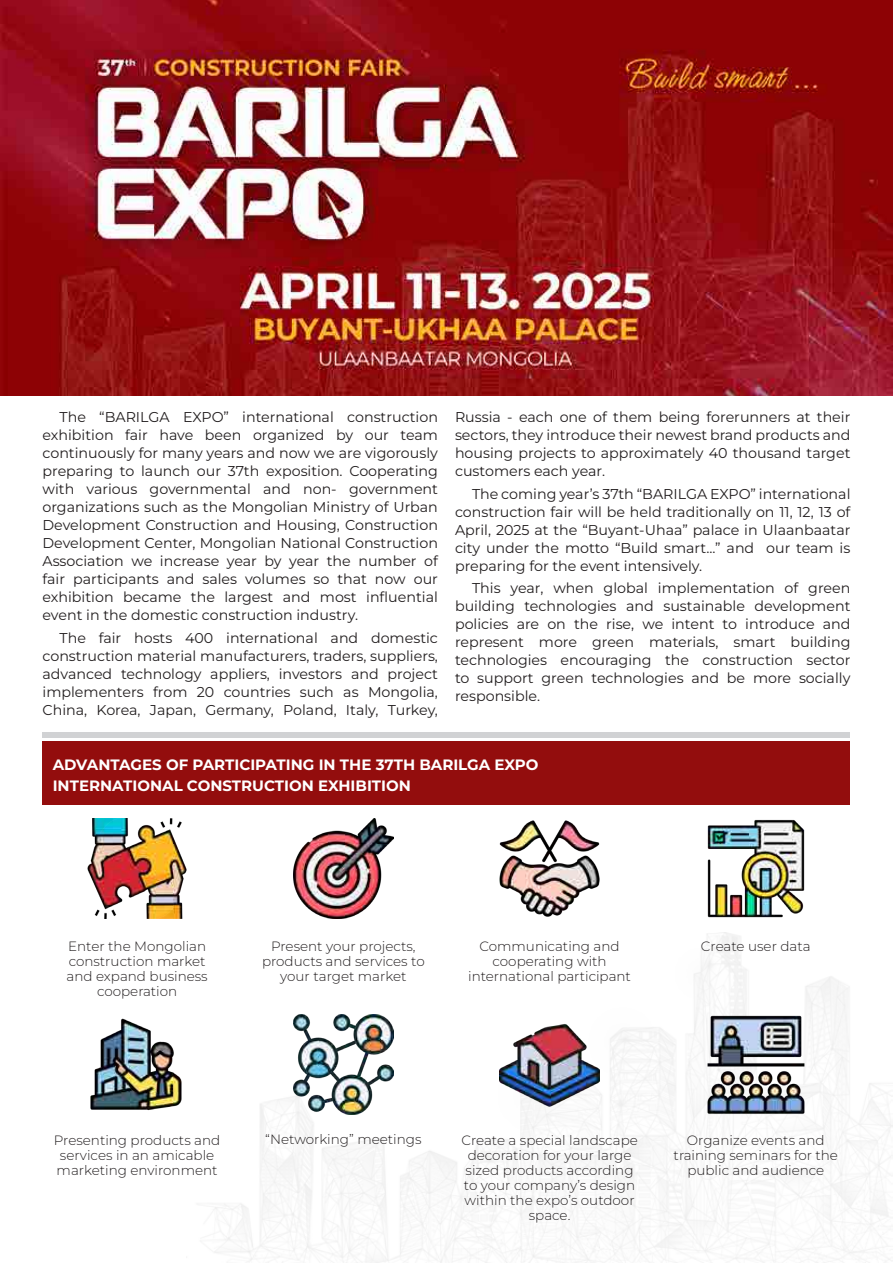
<style>
.page{position:relative;width:893px;height:1263px;background:#fff}
.page>*{position:absolute;margin:0;border:0;box-sizing:border-box;transform-origin:0 0}
.t1{font:700 15px/21px "Montserrat";color:#fff}
.t2{font:14.25px/18px "Montserrat";color:#231f20;text-align:justify}
.t3{font:300 13.5px/15px "Montserrat";color:#231f20;text-align:center}
</style>
<div class="page">
<img style="left:214px;top:932px;width:679px;height:331px">
<div style="left:43px;top:742px;width:807px;height:63px;background:#930d0d"></div>
<div style="left:43px;top:732px;width:807px;height:5px;background:#d1d2d4"></div>
<img style="left:87px;top:819px;width:100px;height:99px">
<img style="left:294px;top:819px;width:99px;height:99px">
<img style="left:500px;top:820px;width:99px;height:97px">
<img style="left:707px;top:819px;width:98px;height:99px">
<img style="left:90px;top:1018px;width:92px;height:93px">
<img style="left:294px;top:1014px;width:99px;height:100px">
<img style="left:500px;top:1014px;width:99px;height:100px">
<img style="left:706px;top:1014px;width:100px;height:100px">
<img style="left:0;top:0;width:893px;height:395px">
<p class="t2" style="left:43px;top:408px;width:397px;text-indent:17px">The “BARILGA EXPO” international construction exhibition fair have been organized by our team continuously for many years and now we are vigorously preparing to launch our 37th exposition. Cooperating with various governmental and non- government organizations such as the Mongolian Ministry of Urban Development Construction and Housing, Construction Development Center, Mongolian National Construction Association we increase year by year the number of fair participants and sales volumes so that now our exhibition became the largest and most influential event in the domestic construction industry.</p>
<p class="t2" style="left:43px;top:628px;width:397px;text-indent:17px">The fair hosts 400 international and domestic construction material manufacturers, traders, suppliers, advanced technology appliers, investors and project implementers from 20 countries such as Mongolia, China, Korea, Japan, Germany, Poland, Italy, Turkey,</p>
<p class="t2" style="left:455px;top:408px;width:397px">Russia - each one of them being forerunners at their sectors, they introduce their newest brand products and housing projects to approximately 40 thousand target customers each year.</p>
<p class="t2" style="left:455px;top:484px;width:397px;text-indent:17px">The coming year’s 37th “BARILGA EXPO” international construction fair will be held traditionally on 11, 12, 13 of April, 2025 at the “Buyant-Uhaa” palace in Ulaanbaatar city under the motto “Build smart...” and our team is preparing for the event intensively.</p>
<p class="t2" style="left:455px;top:578px;width:397px;text-indent:17px">This year, when global implementation of green building technologies and sustainable development policies are on the rise, we intent to introduce and represent more green materials, smart building technologies encouraging the construction sector to support green technologies and be more socially responsible.</p>
<p class="t1" style="left:53px;top:754px;width:487px">ADVANTAGES OF PARTICIPATING IN THE 37TH BARILGA EXPO<br>INTERNATIONAL CONSTRUCTION EXHIBITION</p>
<p class="t3" style="left:67px;top:938px;width:143px">Enter the Mongolian construction market and expand business cooperation</p>
<p class="t3" style="left:262px;top:938px;width:164px">Present your projects, products and services to your target market</p>
<p class="t3" style="left:468px;top:938px;width:164px">Communicating and cooperating with international participant</p>
<p class="t3" style="left:701px;top:938px;width:111px">Create user data</p>
<p class="t3" style="left:54px;top:1133px;width:168px;text-align:left">Presenting products and services in an amicable marketing environment</p>
<p class="t3" style="left:265px;top:1132px;width:158px">“Networking” meetings</p>
<p class="t3" style="left:461px;top:1133px;width:178px">Create a special landscape decoration for your large sized products according to your company’s design within the expo’s outdoor space.</p>
<p class="t3" style="left:674px;top:1133px;width:166px">Organize events and training seminars for the public and audience</p>
</div>
